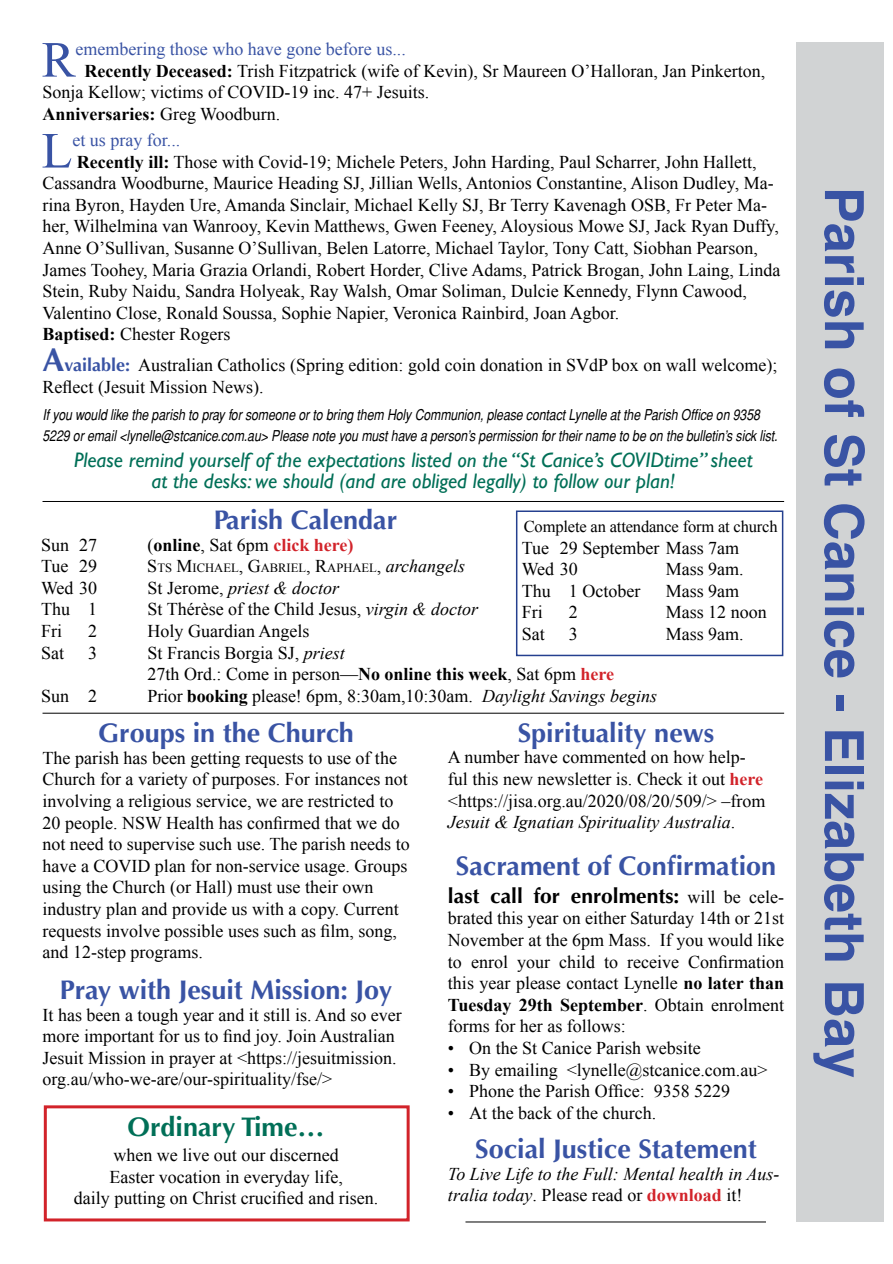
<style>
.page{position:relative;width:893px;height:1264px;background:#fff}
.page>*{position:absolute;margin:0;border:0;box-sizing:border-box;transform-origin:0 0}
.t1{font:700 54px "Helvetica";color:#3953a4}
.t2{font:50.55px "Times New Roman";color:#3953a4}
.t3{font:700 27px "Optima";color:#3953a4}
.t4{font:700 27px "Optima";color:#006f57}
.t5{font:italic 21px/21px "Gill Sans";color:#006f57;text-align:center}
.t6{font:700 21px "Optima";color:#000}
.t7{font:18px/21.6px "Times New Roman";color:#000}
.t8{font:italic 18px/21.6px "Times New Roman";color:#000}
.t9{font:18px "Times New Roman";color:#3953a4}
.t10{font:700 18px "Times New Roman";color:#000}
.t11{font:700 18px "Times New Roman";color:#d2232a}
.t12{font:16.5px "Times New Roman";letter-spacing:-.01em;color:#000}
.t13{font:italic condensed 15px/21.6px "Helvetica";letter-spacing:-.005em;color:#000}
.t14{font:12.6px "Times New Roman";color:#000}
.s1{font-weight:700}
.s2{font-weight:400}
.s3{font-family:"Optima";font-weight:700;font-size:33px;color:#3953a4}
.s4{font-family:"Optima";font-weight:700;color:#3953a4}
.s5{font-weight:400;color:#000}
.s6{color:#000}
.s7{font-size:18px}
.s8{font-style:italic;font-size:18px}
.s9{font-style:normal}
.s10{font-style:italic}
.s11{font-weight:700;color:#d2232a}
.s12{font-family:"Times New Roman";font-weight:400;font-size:18px}
.s13{font-weight:700;font-style:normal;color:#d2232a}
</style>
<div class="page">
<hr style="left:465px;top:1221px;width:301px;height:1px;background:#000">
<div style="left:796px;top:43px;width:87px;height:1179px;background:#d1d3d4"></div>
<hr style="left:43px;top:501px;width:741px;height:1px;background:#000">
<hr style="left:43px;top:713px;width:741px;height:1px;background:#000">
<div style="left:44px;top:1105px;width:366px;height:116px;border:3px solid #d2232a"></div>
<div style="left:516px;top:510px;width:267px;height:146px;border:2px solid #25408f"></div>
<h2 class="t2" style="left:42px;top:26px;width:35px">R</h2>
<p class="t9" style="left:75px;top:37px;width:332px">emembering those who have gone before us...</p>
<p class="t7" style="left:84px;top:60px;width:682px"><span class="s1">Recently Deceased:</span> Trish Fitzpatrick (wife of Kevin), Sr Maureen O’Halloran, Jan Pinkerton,</p>
<p class="t7" style="left:43px;top:81px;width:388px">Sonja Kellow; victims of COVID-19 inc. 47+ Jesuits.</p>
<p class="t10" style="left:43px;top:101px;width:239px">Anniversaries: <span class="s2">Greg Woodburn.</span></p>
<h2 class="t2" style="left:42px;top:117px;width:32px">L</h2>
<p class="t9" style="left:72px;top:128px;width:109px">et us pray for...</p>
<p class="t7" style="left:77px;top:150px;width:681px"><span class="s1">Recently ill:</span> Those with Covid-19; Michele Peters, John Harding, Paul Scharrer, John Hallett,</p>
<p class="t7" style="left:43px;top:172px;width:733px">Cassandra Woodburne, Maurice Heading SJ, Jillian Wells, Antonios Constantine, Alison Dudley, Ma-</p>
<p class="t7" style="left:43px;top:194px;width:726px">rina Byron, Hayden Ure, Amanda Sinclair, Michael Kelly SJ, Br Terry Kavenagh OSB, Fr Peter Ma-</p>
<p class="t7" style="left:43px;top:215px;width:738px">her, Wilhelmina van Wanrooy, Kevin Matthews, Gwen Feeney, Aloysious Mowe SJ, Jack Ryan Duffy,</p>
<p class="t7" style="left:43px;top:237px;width:717px">Anne O’Sullivan, Susanne O’Sullivan, Belen Latorre, Michael Taylor, Tony Catt, Siobhan Pearson,</p>
<p class="t7" style="left:43px;top:258px;width:739px">James Toohey, Maria Grazia Orlandi, Robert Horder, Clive Adams, Patrick Brogan, John Laing, Linda</p>
<p class="t7" style="left:43px;top:280px;width:706px">Stein, Ruby Naidu, Sandra Holyeak, Ray Walsh, Omar Soliman, Dulcie Kennedy, Flynn Cawood,</p>
<p class="t7" style="left:43px;top:302px;width:578px">Valentino Close, Ronald Soussa, Sophie Napier, Veronica Rainbird, Joan Agbor.</p>
<p class="t7" style="left:43px;top:323px;width:189px"><span class="s1">Baptised:</span> Chester Rogers</p>
<p class="t7" style="left:43px;top:354px;width:736px"><span class="s3">A</span><span class="s4">vailable:</span> Australian Catholics (Spring edition: gold coin donation in SVdP box on wall welcome);<br>Reflect (Jesuit Mission News).</p>
<p class="t13" style="left:43px;top:403px;width:737px">If you would like the parish to pray for someone or to bring them Holy Communion, please contact Lynelle at the Parish Office on 9358<br>5229 or email &lt;lynelle@stcanice.com.au&gt; Please note you must have a person’s permission for their name to be on the bulletin’s sick list.</p>
<p class="t5" style="left:74px;top:449px;width:680px">Please remind yourself of the expectations listed on the “St Canice’s COVIDtime” sheet at the desks: we should (and are obliged legally) to follow our plan!</p>
<h3 class="t3" style="left:214px;top:504px;width:185px">Parish Calendar</h3>
<p class="t12" style="left:524px;top:515px;width:255px">Complete an attendance form at church</p>
<p class="t7" style="left:522px;top:536px;width:219px">Tue 29 September Mass 7am<br>Wed 30</p>
<p class="t7" style="left:41px;top:533px;width:58px">Sun 27</p>
<p class="t11" style="left:147px;top:532px;width:208px"><span class="s5">(</span><span class="s6">online</span><span class="s5">, Sat 6pm</span> click here)</p>
<p class="t7" style="left:41px;top:555px;width:58px">Tue 29</p>
<p class="t14" style="left:147px;top:559px;width:319px"><span class="s7">S</span>TS <span class="s7">M</span>ICHAEL<span class="s7">, G</span>ABRIEL<span class="s7">, R</span>APHAEL<span class="s7">,</span> <span class="s8">archangels</span></p>
<p class="t7" style="left:41px;top:577px;width:58px">Wed 30</p>
<p class="t8" style="left:148px;top:576px;width:193px"><span class="s9">St Jerome,</span> priest &amp; doctor</p>
<p class="t7" style="left:41px;top:598px;width:58px">Thu 1</p>
<p class="t7" style="left:148px;top:598px;width:332px">St Thérèse of the Child Jesus, <span class="s10">virgin &amp; doctor</span></p>
<p class="t7" style="left:41px;top:620px;width:23px">Fri</p>
<p class="t7" style="left:88px;top:620px;width:10px">2</p>
<p class="t7" style="left:148px;top:620px;width:163px">Holy Guardian Angels</p>
<p class="t7" style="left:41px;top:641px;width:25px">Sat</p>
<p class="t7" style="left:88px;top:641px;width:10px">3</p>
<p class="t7" style="left:148px;top:641px;width:468px">St Francis Borgia SJ, <span class="s10">priest<br></span>27th Ord.: Come in person—<span class="s1">No online this week</span>, Sat 6pm <span class="s11">here</span></p>
<p class="t7" style="left:41px;top:685px;width:58px">Sun 2</p>
<p class="t7" style="left:148px;top:685px;width:511px">Prior <span class="s1">booking</span> please! 6pm, 8:30am,10:30am. <span class="s10">Daylight Savings begins</span></p>
<p class="t7" style="left:666px;top:558px;width:79px">Mass 9am.</p>
<p class="t7" style="left:522px;top:580px;width:120px">Thu 1 October</p>
<p class="t7" style="left:666px;top:580px;width:75px">Mass 9am</p>
<p class="t7" style="left:522px;top:601px;width:23px">Fri</p>
<p class="t7" style="left:569px;top:601px;width:10px">2</p>
<p class="t7" style="left:666px;top:601px;width:102px">Mass 12 noon</p>
<p class="t7" style="left:522px;top:623px;width:25px">Sat</p>
<p class="t7" style="left:569px;top:623px;width:10px">3</p>
<p class="t7" style="left:666px;top:623px;width:79px">Mass 9am.</p>
<h3 class="t3" style="left:98px;top:717px;width:257px">Groups in the Church</h3>
<p class="t7" style="left:43px;top:746px;width:369px">The parish has been getting requests to use of the Church for a variety of purposes. For instances not involving a religious service, we are restricted to 20 people. NSW Health has confirmed that we do not need to supervise such use. The parish needs to have a COVID plan for non-service usage. Groups using the Church (or Hall) must use their own industry plan and provide us with a copy. Current requests involve possible uses such as film, song, and 12-step programs.</p>
<h3 class="t3" style="left:60px;top:974px;width:334px">Pray with Jesuit Mission: Joy</h3>
<p class="t7" style="left:43px;top:1003px;width:361px">It has been a tough year and it still is. And so ever more important for us to find joy. Join Australian Jesuit Mission in prayer at &lt;https://jesuitmission. org.au/who-we-are/our-spirituality/fse/&gt;</p>
<h3 class="t4" style="left:128px;top:1111px;width:199px">Ordinary Time…</h3>
<p class="t7" style="left:74px;top:1144px;width:306px;text-align:center">when we live out our discerned<br>Easter vocation in everyday life,<br>daily putting on Christ crucified and risen.</p>
<h3 class="t3" style="left:518px;top:717px;width:198px">Spirituality news</h3>
<p class="t7" style="left:448px;top:746px;width:319px">A number have commented on how help&shy;ful this new newsletter is. Check it out <span class="s11">here </span>&lt;https://jisa.org.au/2020/08/20/509/&gt; –from <span class="s10">Jesuit &amp; Ignatian Spirituality Australia</span>.</p>
<h3 class="t3" style="left:456px;top:849px;width:322px">Sacrament of Confirmation</h3>
<p class="t6" style="left:448px;top:883px;width:338px">last call for enrolments: <span class="s12">will be cele-</span></p>
<p class="t7" style="left:448px;top:907px;width:338px;text-align:justify">brated this year on either Saturday 14th or 21st November at the 6pm Mass. If you would like to enrol your child to receive Confirmation this year please contact Lynelle <span class="s1">no later than Tuesday 29th September</span>. Obtain enrolment forms for her as follows:</p>
<p class="t7" style="left:448px;top:1037px;width:254px">• On the St Canice Parish website</p>
<p class="t7" style="left:448px;top:1058px;width:321px">• By emailing &lt;lynelle@stcanice.com.au&gt;</p>
<p class="t7" style="left:448px;top:1080px;width:284px">• Phone the Parish Office: 9358 5229</p>
<p class="t7" style="left:448px;top:1101px;width:210px">• At the back of the church.</p>
<h3 class="t3" style="left:475px;top:1133px;width:283px">Social Justice Statement</h3>
<p class="t8" style="left:448px;top:1162px;width:333px">To Live Life to the Full: Mental health in Aus&shy;tralia today<span class="s9">. Please read or</span> <span class="s13">download</span> <span class="s9">it!</span></p>
<h1 class="t1" style="left:887px;top:187px;width:893px;rotate:90deg">Parish of St Canice - Elizabeth Bay</h1>
</div>
